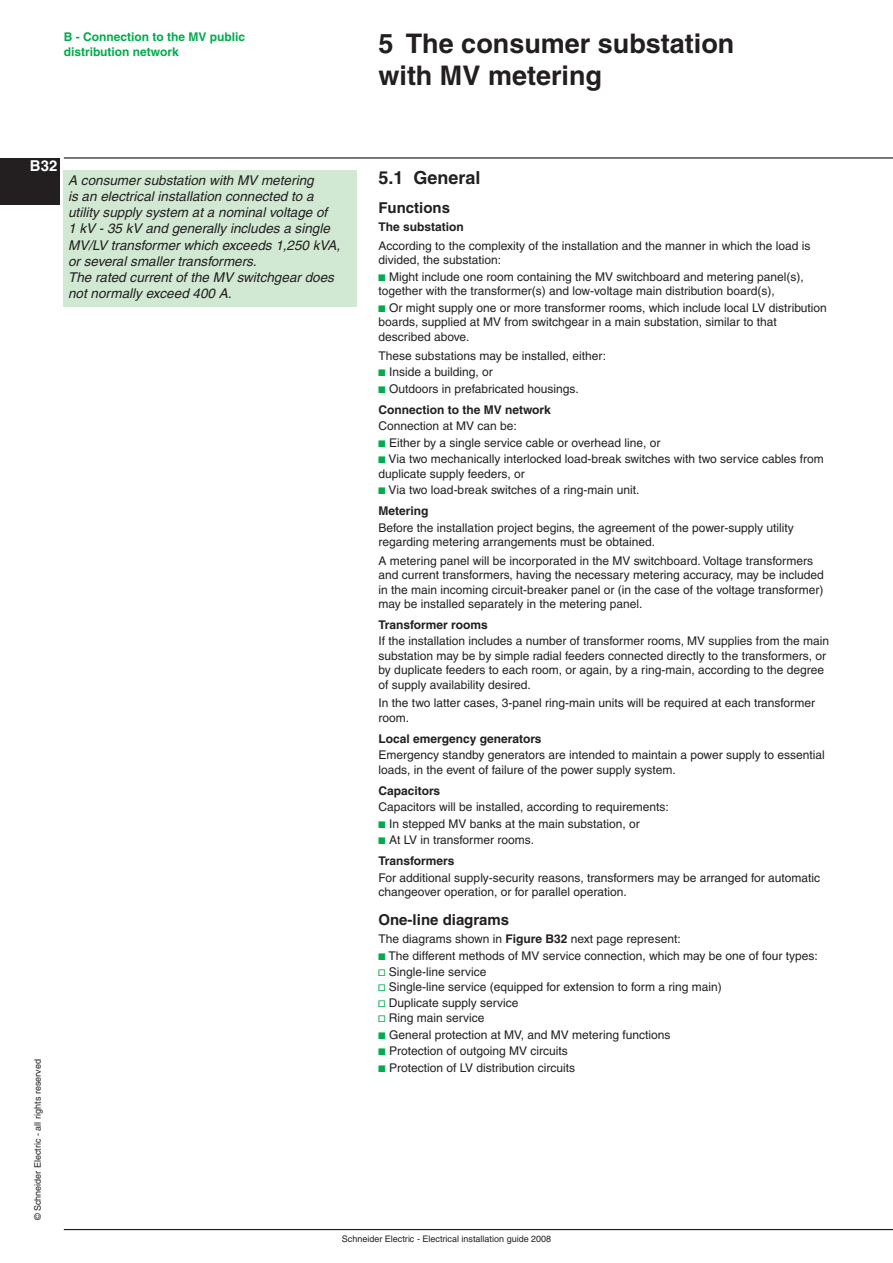
<style>
.page{position:relative;width:893px;height:1263px;background:#fff}
.page>*{position:absolute;margin:0;border:0;box-sizing:border-box;transform-origin:0 0}
.t1{font:700 27px/32.4px "Helvetica";color:#231f20}
.t2{font:700 18px "Helvetica";color:#231f20}
.t3{font:700 15px "Helvetica";color:#231f20}
.t4{font:700 15px "Helvetica";color:#fff}
.t5{font:italic 13.5px/16.2px "Helvetica";color:#231f20}
.t6{font:12px/14.4px "Helvetica";color:#231f20}
.t7{font:700 12px "Helvetica";color:#231f20}
.t8{font:700 12px/14.4px "Helvetica";color:#00ab4d}
.t9{font:9px "Helvetica";color:#231f20}
.s1{font-family:"Graph Sch";color:#00ab4d}
.s2{font-weight:700}
</style>
<div class="page">
<hr style="left:64px;top:1229px;width:829px;height:1px;background:#231f20">
<hr style="left:64px;top:157px;width:829px;height:2px;background:#231f20">
<div style="left:0;top:159px;width:60px;height:46px;background:#231f20"></div>
<div style="left:64px;top:170px;width:293px;height:136px;background:#d1e9d3"></div>
<p class="t8" style="left:64px;top:30px;width:183px">B - Connection to the MV public distribution network</p>
<p class="t4" style="left:30px;top:157px;width:29px">B32</p>
<p class="t5" style="left:68px;top:172px;width:274px">A consumer substation with MV metering<br>is an electrical installation connected to a utility supply system at a nominal voltage of<br>1 kV - 35 kV and generally includes a single MV/LV transformer which exceeds 1,250 kVA, or several smaller transformers.<br>The rated current of the MV switchgear does not normally exceed 400 A.</p>
<p class="t9" style="left:33px;top:1220px;width:162px;rotate:-90deg">© Schneider Electric - all rights reserved</p>
<h1 class="t1" style="left:378px;top:27px;width:357px">5 The consumer substation with MV metering</h1>
<h2 class="t2" style="left:378px;top:167px;width:104px">5.1 General</h2>
<p class="t3" style="left:378px;top:198px;width:73px">Functions</p>
<p class="t7" style="left:379px;top:220px;width:87px">The substation</p>
<p class="t6" style="left:379px;top:239px;width:433px">According to the complexity of the installation and the manner in which the load is divided, the substation:</p>
<p class="t6" style="left:379px;top:270px;width:427px"><span class="s1">b</span> Might include one room containing the MV switchboard and metering panel(s), together with the transformer(s) and low-voltage main distribution board(s),</p>
<p class="t6" style="left:379px;top:301px;width:450px"><span class="s1">b</span> Or might supply one or more transformer rooms, which include local LV distribution boards, supplied at MV from switchgear in a main substation, similar to that described above.</p>
<p class="t6" style="left:379px;top:347px;width:229px;line-height:16.6px">These substations may be installed, either: <span class="s1">b</span> Inside a building, or<br><span class="s1">b</span> Outdoors in prefabricated housings.</p>
<p class="t7" style="left:378px;top:402px;width:174px">Connection to the MV network</p>
<p class="t6" style="left:379px;top:418px;width:447px;line-height:16.6px">Connection at MV can be:<br><span class="s1">b</span> Either by a single service cable or overhead line, or<br><span class="s1">b</span> Via two mechanically interlocked load-break switches with two service cables from</p>
<p class="t6" style="left:379px;top:465px;width:262px;line-height:16.6px">duplicate supply feeders, or<br><span class="s1">b</span> Via two load-break switches of a ring-main unit.</p>
<p class="t7" style="left:378px;top:504px;width:52px">Metering</p>
<p class="t6" style="left:379px;top:520px;width:417px">Before the installation project begins, the agreement of the power-supply utility regarding metering arrangements must be obtained.</p>
<p class="t6" style="left:379px;top:553px;width:447px">A metering panel will be incorporated in the MV switchboard. Voltage transformers and current transformers, having the necessary metering accuracy, may be included in the main incoming circuit-breaker panel or (in the case of the voltage transformer) may be installed separately in the metering panel.</p>
<p class="t7" style="left:378px;top:617px;width:111px">Transformer rooms</p>
<p class="t6" style="left:379px;top:634px;width:452px">If the installation includes a number of transformer rooms, MV supplies from the main substation may be by simple radial feeders connected directly to the transformers, or by duplicate feeders to each room, or again, by a ring-main, according to the degree of supply availability desired.</p>
<p class="t6" style="left:379px;top:696px;width:438px">In the two latter cases, 3-panel ring-main units will be required at each transformer room.</p>
<p class="t7" style="left:378px;top:731px;width:165px">Local emergency generators</p>
<p class="t6" style="left:379px;top:748px;width:448px">Emergency standby generators are intended to maintain a power supply to essential loads, in the event of failure of the power supply system.</p>
<p class="t7" style="left:378px;top:783px;width:63px">Capacitors</p>
<p class="t6" style="left:379px;top:798px;width:292px;line-height:16.6px">Capacitors will be installed, according to requirements: <span class="s1">b</span> In stepped MV banks at the main substation, or<br><span class="s1">b</span> At LV in transformer rooms.</p>
<p class="t7" style="left:378px;top:853px;width:77px">Transformers</p>
<p class="t6" style="left:379px;top:870px;width:443px">For additional supply-security reasons, transformers may be arranged for automatic changeover operation, or for parallel operation.</p>
<p class="t3" style="left:378px;top:910px;width:132px">One-line diagrams</p>
<p class="t6" style="left:379px;top:931px;width:441px;line-height:16px">The diagrams shown in <span class="s2">Figure B32</span> next page represent:<br><span class="s1">b</span> The different methods of MV service connection, which may be one of four types: <span class="s1">v</span> Single-line service<br><span class="s1">v</span> Single-line service (equipped for extension to form a ring main)<br><span class="s1">v</span> Duplicate supply service<br><span class="s1">v</span> Ring main service<br><span class="s1">b</span> General protection at MV, and MV metering functions<br><span class="s1">b</span> Protection of outgoing MV circuits<br><span class="s1">b</span> Protection of LV distribution circuits</p>
<p class="t9" style="left:342px;top:1234px;width:211px">Schneider Electric - Electrical installation guide 2008</p>
</div>
